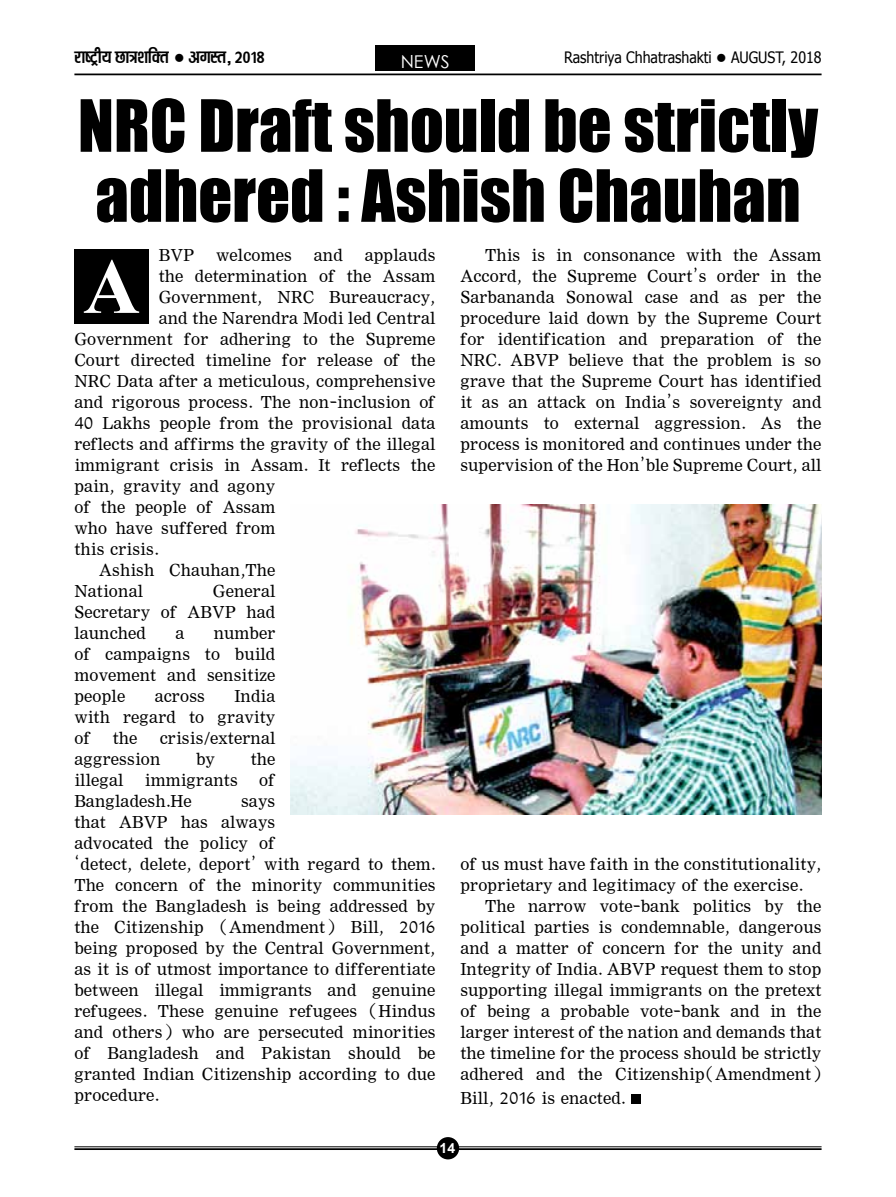
<style>
.page{position:relative;width:896px;height:1197px;background:#fff}
.page>*{position:absolute;margin:0;border:0;box-sizing:border-box;transform-origin:0 0}
.t1{font:700 78.75px "Times New Roman";color:#fff}
.t2{font:66.5px/70px "Impact";color:#000}
.t3{font:24.5px "Four C Hari";color:#fff}
.t4{font:21.88px/21px "Four C Gandhi";color:#000;text-align:justify}
.t5{font:21px "Four C Heera";color:#000}
.t6{font:15.75px "Tahoma";color:#000;scale:.9 1}
.t7{font:700 14px "Arial";color:#fff}
</style>
<div class="page">
<hr style="left:74px;top:74px;width:747px;height:1px;background:#000">
<hr style="left:74px;top:1147px;width:747px;height:1px;background:#000">
<hr style="left:74px;top:1148px;width:747px;height:2px;background:#000">
<div style="left:437px;top:1137px;width:22px;height:22px;background:#000;border-radius:50%"></div>
<div style="left:376px;top:45px;width:99px;height:26px;background:#000"></div>
<div style="left:631px;top:1094px;width:10px;height:10px;background:#000"></div>
<img style="left:290px;top:504px;width:531px;height:311px">
<div style="left:74px;top:249px;width:75px;height:74px;background:#000"></div>
<p class="t5" style="left:74px;top:45px;width:192px">राष्ट्रीय छात्रशक्ति ● अगस्त , 2018</p>
<p class="t3" style="left:401px;top:47px;width:50px">news</p>
<p class="t6" style="left:564px;top:47px;width:287px">Rashtriya Chhatrashakti ● AUGUST, 2018</p>
<h2 class="t2" style="left:78px;top:89px;width:742px">NRC Draft should be strictly adhered : Ashish Chauhan</h2>
<h1 class="t1" style="left:83px;top:232px;width:58px">A</h1>
<p class="t4" style="left:460px;top:246px;width:363px;text-indent:25px">This is in consonance with the Assam Accord, the Supreme Court’s order in the Sarbananda Sonowal case and as per the procedure laid down by the Supreme Court for identification and preparation of the NRC. ABVP believe that the problem is so grave that the Supreme Court has identified it as an attack on India’s sovereignty and amounts to external aggression. As the process is monitored and continues under the supervision of the Hon’ble Supreme Court, all</p>
<p class="t4" style="left:159px;top:246px;width:278px">BVP welcomes and applauds</p>
<p class="t4" style="left:159px;top:267px;width:278px">the determination of the Assam</p>
<p class="t4" style="left:159px;top:288px;width:278px">Government, NRC Bureaucracy,</p>
<p class="t4" style="left:159px;top:309px;width:278px">and the Narendra Modi led Central</p>
<p class="t4" style="left:74px;top:330px;width:363px">Government for adhering to the Supreme</p>
<p class="t4" style="left:74px;top:351px;width:363px">Court directed timeline for release of the</p>
<p class="t4" style="left:74px;top:372px;width:363px">NRC Data after a meticulous, comprehensive</p>
<p class="t4" style="left:74px;top:393px;width:363px">and rigorous process. The non-inclusion of</p>
<p class="t4" style="left:74px;top:414px;width:363px">40 Lakhs people from the provisional data</p>
<p class="t4" style="left:74px;top:435px;width:363px">reflects and affirms the gravity of the illegal</p>
<p class="t4" style="left:74px;top:456px;width:363px">immigrant crisis in Assam. It reflects the</p>
<p class="t4" style="left:74px;top:477px;width:203px">pain, gravity and agony</p>
<p class="t4" style="left:74px;top:498px;width:203px">of the people of Assam</p>
<p class="t4" style="left:74px;top:519px;width:203px">who have suffered from</p>
<p class="t4" style="left:74px;top:540px;width:86px">this crisis.</p>
<p class="t4" style="left:99px;top:561px;width:178px">Ashish Chauhan,The</p>
<p class="t4" style="left:74px;top:582px;width:70px">National</p>
<p class="t4" style="left:74px;top:582px;width:203px;text-indent:138px">General Secretary of ABVP had launched</p>
<p class="t4" style="left:74px;top:624px;width:203px;text-indent:139px">number of campaigns to build movement and sensitize people</p>
<p class="t4" style="left:175px;top:624px;width:11px">a</p>
<p class="t4" style="left:74px;top:687px;width:203px;text-indent:160px">India with regard to gravity of the crisis/external aggression</p>
<p class="t4" style="left:155px;top:687px;width:52px">across</p>
<p class="t4" style="left:74px;top:750px;width:203px;text-indent:176px">the illegal immigrants of Bangladesh.He</p>
<p class="t4" style="left:196px;top:750px;width:21px">by</p>
<p class="t4" style="left:74px;top:792px;width:363px;text-align:left;text-indent:167px">says<br>that ABVP has always<br>advocated the policy of<br>‘detect, delete, deport’ with regard to them.<br>The concern of the minority communities from the Bangladesh is being addressed by the Citizenship (Amendment) Bill, 2016 being proposed by the Central Government, as it is of utmost importance to differentiate between illegal immigrants and genuine refugees. These genuine refugees (Hindus and others) who are persecuted minorities of Bangladesh and Pakistan should be granted Indian Citizenship according to due procedure.</p>
<p class="t4" style="left:460px;top:855px;width:363px">of us must have faith in the constitutionality,</p>
<p class="t4" style="left:460px;top:876px;width:344px">proprietary and legitimacy of the exercise.</p>
<p class="t4" style="left:485px;top:897px;width:338px">The narrow vote-bank politics by the</p>
<p class="t4" style="left:460px;top:918px;width:363px">political parties is condemnable, dangerous</p>
<p class="t4" style="left:460px;top:939px;width:363px">and a matter of concern for the unity and</p>
<p class="t4" style="left:460px;top:960px;width:363px">Integrity of India. ABVP request them to stop</p>
<p class="t4" style="left:460px;top:981px;width:363px">supporting illegal immigrants on the pretext</p>
<p class="t4" style="left:460px;top:1002px;width:363px">of being a probable vote-bank and in the</p>
<p class="t4" style="left:460px;top:1023px;width:363px">larger interest of the nation and demands that</p>
<p class="t4" style="left:460px;top:1044px;width:363px">the timeline for the process should be strictly</p>
<p class="t4" style="left:460px;top:1065px;width:363px">adhered and the Citizenship(Amendment)</p>
<p class="t4" style="left:460px;top:1089px;width:167px">Bill, 2016 is enacted.</p>
<p class="t7" style="left:439px;top:1139px;width:17px">14</p>
</div>
